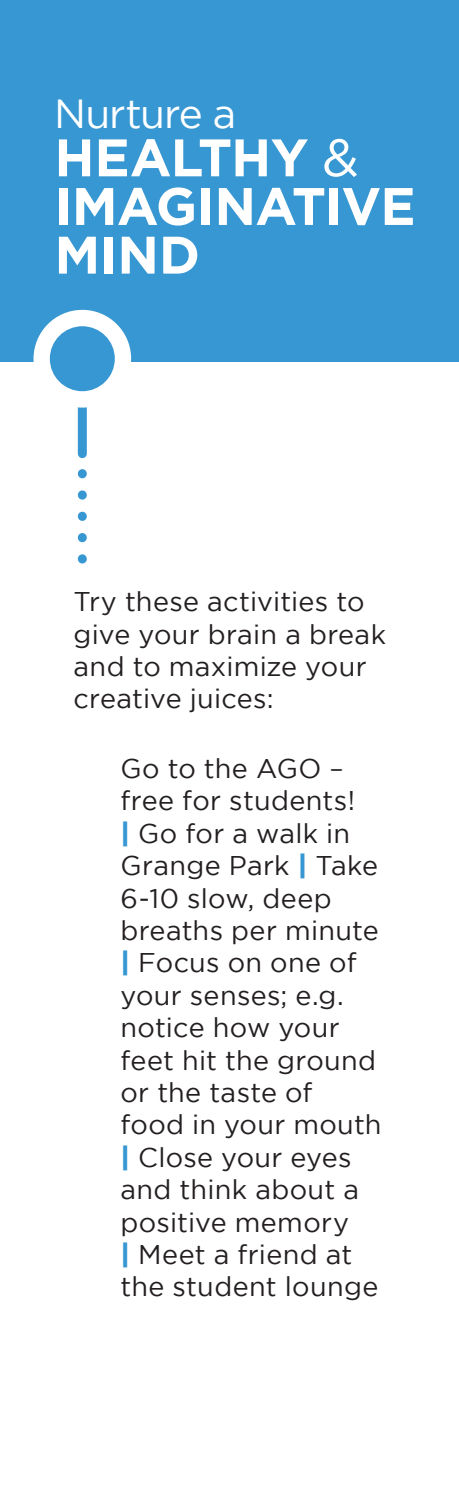
<style>
.page{position:relative;width:459px;height:1512px;background:#fff}
.page>*{position:absolute;margin:0;border:0;box-sizing:border-box;transform-origin:0 0}
.t1{font:700 52.8px/48.6px "Gotham";letter-spacing:-.015em;color:#fff}
.t2{font:40.5px "Gotham";letter-spacing:-.025em;color:#fff}
.t3{font:27px/32.4px "Gotham";letter-spacing:.01em;color:#231f20}
.s1{font-weight:400}
.s2{font-weight:900;color:#3797d3}
</style>
<div class="page">
<div style="left:0;top:0;width:459px;height:361px;background:#3797d3"></div>
<svg style="left:78px;top:474px;width:9px;height:90px"></svg>
<div style="left:78px;top:314px;width:9px;height:140px;background:#3797d3"></div>
<div style="left:34px;top:310px;width:97px;height:98px;background:#fff;border-radius:50%"></div>
<div style="left:50px;top:326px;width:65px;height:65px;background:#3797d3;border-radius:50%"></div>
<p class="t2" style="left:54px;top:91px;width:184px">Nurture a</p>
<p class="t1" style="left:55px;top:132px;width:363px">HEALTHY <span class="s1">&amp;<br></span>IMAGINATIVE<br>MIND</p>
<p class="t3" style="left:74px;top:585px;width:314px">Try these activities to give your brain a break and to maximize your creative juices:</p>
<p class="t3" style="left:120px;top:752px;width:263px">Go to the AGO – free for students!<br><span class="s2">|</span> Go for a walk in<br>Grange Park <span class="s2">|</span> Take<br>6-10 slow, deep breaths per minute <span class="s2">|</span> Focus on one of your senses; e.g. notice how your feet hit the ground or the taste of food in your mouth <span class="s2">|</span> Close your eyes and think about a positive memory<br><span class="s2">|</span> Meet a friend at the student lounge</p>
</div>
